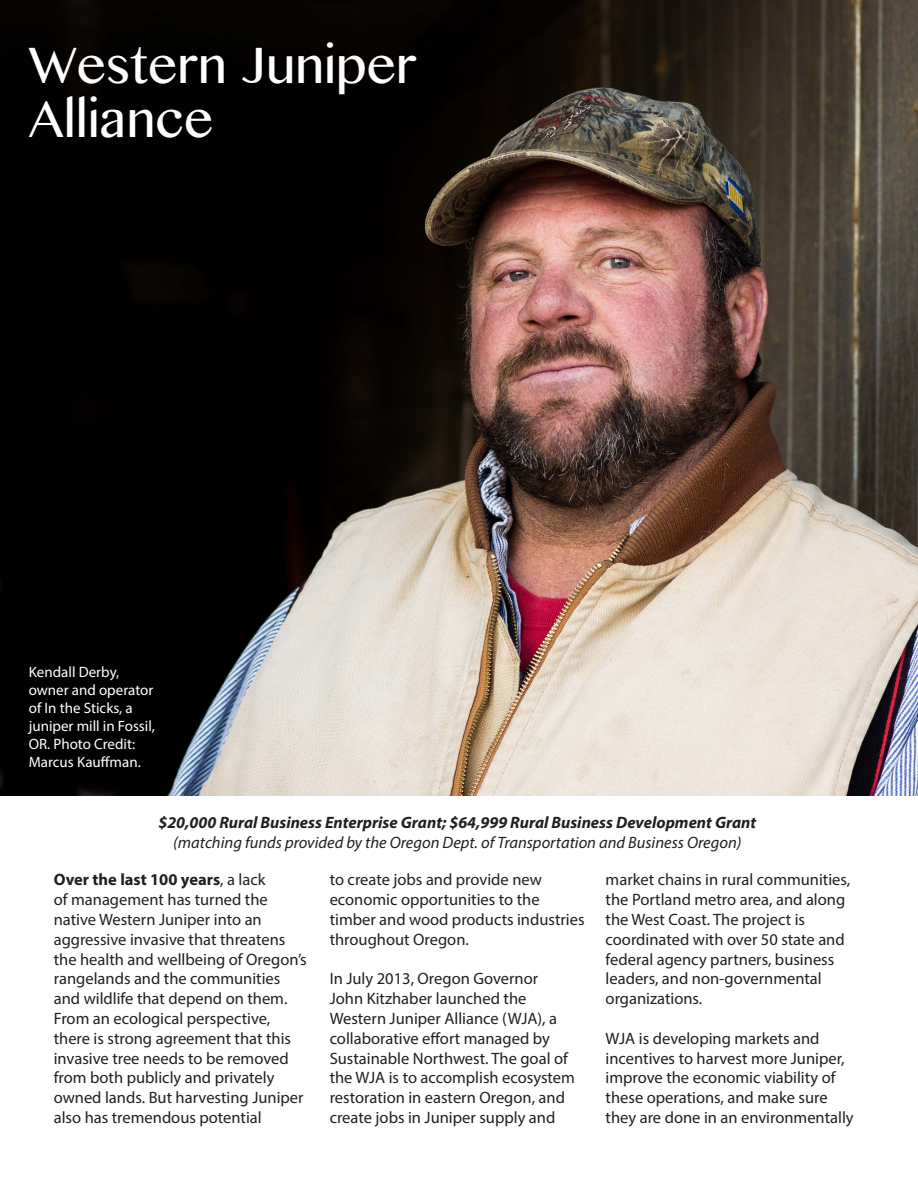
<style>
.page{position:relative;width:918px;height:1188px;background:#fff}
.page>*{position:absolute;margin:0;border:0;box-sizing:border-box;transform-origin:0 0}
.t1{font:45px "Bangla MN";color:#fff}
.t2{font:16.5px/19.8px "Myriad Pro";color:#231f20}
.t3{font:italic 700 16.5px "Myriad Pro";color:#231f20}
.t4{font:italic 16.5px "Myriad Pro";color:#231f20}
.t5{font:15px/18px "Myriad Pro";color:#fff}
.s1{font-weight:700}
</style>
<div class="page">
<img style="left:0;top:0;width:918px;height:796px">
<p class="t1" style="left:29px;top:32px;width:390px">Western Juniper</p>
<p class="t1" style="left:29px;top:86px;width:186px">Alliance</p>
<p class="t5" style="left:29px;top:663px;width:128px">Kendall Derby, owner and operator of In the Sticks, a juniper mill in Fossil,<br>OR. Photo Credit:<br>Marcus Kauffman.</p>
<p class="t3" style="left:158px;top:812px;width:599px">$20,000 Rural Business Enterprise Grant; $64,999 Rural Business Development Grant</p>
<p class="t4" style="left:173px;top:832px;width:570px">(matching funds provided by the Oregon Dept. of Transportation and Business Oregon)</p>
<p class="t2" style="left:54px;top:870px;width:255px"><span class="s1">Over the last 100 years</span>, a lack<br>of management has turned the native Western Juniper into an aggressive invasive that threatens the health and wellbeing of Oregon’s rangelands and the communities and wildlife that depend on them.<br>From an ecological perspective, there is strong agreement that this invasive tree needs to be removed from both publicly and privately owned lands. But harvesting Juniper also has tremendous potential</p>
<p class="t2" style="left:330px;top:870px;width:256px">to create jobs and provide new economic opportunities to the timber and wood products industries throughout Oregon.</p>
<p class="t2" style="left:330px;top:969px;width:247px">In July 2013, Oregon Governor<br>John Kitzhaber launched the<br>Western Juniper Alliance (WJA), a collaborative effort managed by<br>Sustainable Northwest. The goal of the WJA is to accomplish ecosystem restoration in eastern Oregon, and create jobs in Juniper supply and</p>
<p class="t2" style="left:606px;top:870px;width:246px">market chains in rural communities, the Portland metro area, and along the West Coast. The project is coordinated with over 50 state and federal agency partners, business leaders, and non-governmental organizations.</p>
<p class="t2" style="left:606px;top:1028px;width:250px">WJA is developing markets and incentives to harvest more Juniper, improve the economic viability of these operations, and make sure they are done in an environmentally</p>
</div>
